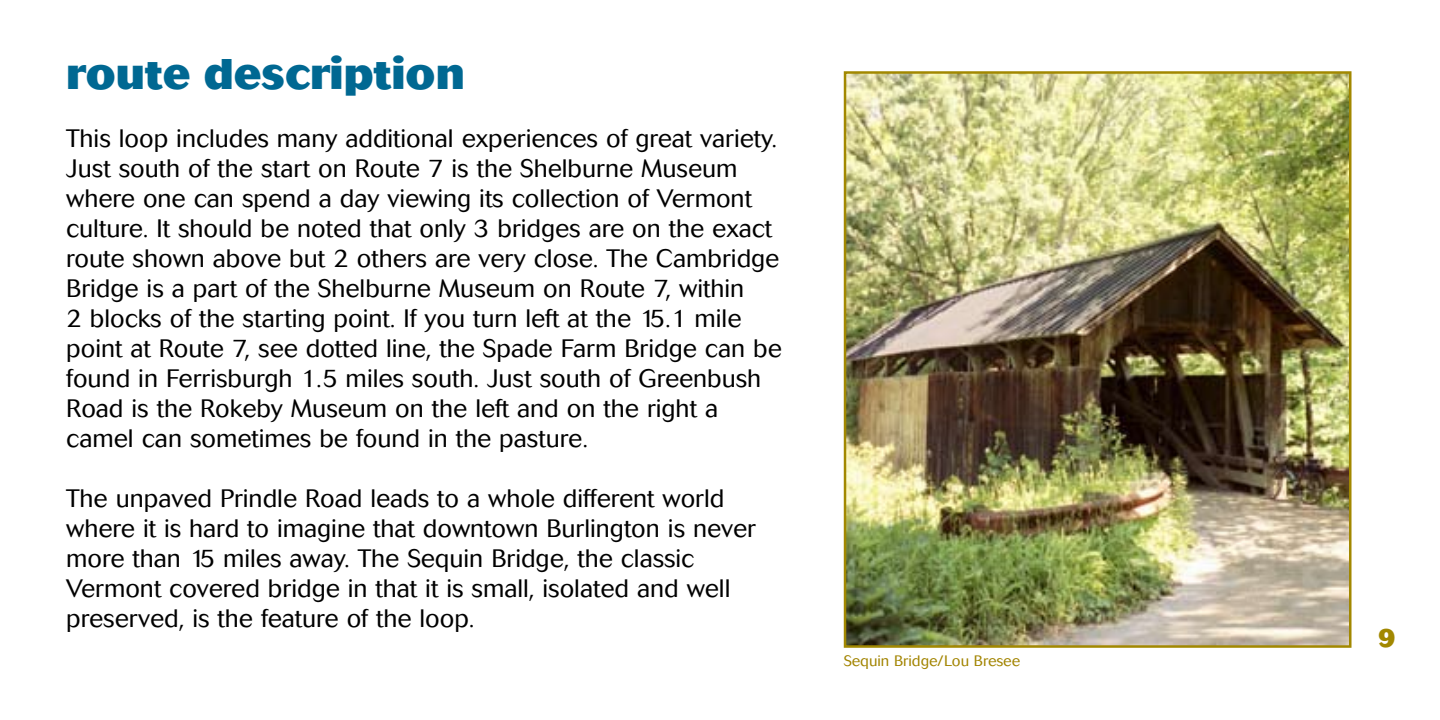
<style>
.page{position:relative;width:1440px;height:720px;background:#fff}
.page>*{position:absolute;margin:0;border:0;box-sizing:border-box;transform-origin:0 0}
.t1{font:800 42.5px "Cosmos";color:#006892}
.t2{font:300 25px/30px "Cosmos";color:#000}
.t3{font:800 25px "Cosmos";color:#a28800}
.t4{font:300 15px "Cosmos";color:#a28400}
</style>
<div class="page">
<img style="left:847px;top:74px;width:502px;height:571px">
<div style="left:844px;top:71px;width:508px;height:577px;border:2px solid #a28800"></div>
<h1 class="t1" style="left:66px;top:49px;width:400px">route description</h1>
<p class="t2" style="left:66px;top:124px;width:717px">This loop includes many additional experiences of great variety.<br>Just south of the start on Route 7 is the Shelburne Museum where one can spend a day viewing its collection of Vermont culture. It should be noted that only 3 bridges are on the exact route shown above but 2 others are very close. The Cambridge Bridge is a part of the Shelburne Museum on Route 7, within<br>2 blocks of the starting point. If you turn left at the 15.1 mile point at Route 7, see dotted line, the Spade Farm Bridge can be found in Ferrisburgh 1.5 miles south. Just south of Greenbush Road is the Rokeby Museum on the left and on the right a camel can sometimes be found in the pasture.</p>
<p class="t2" style="left:66px;top:484px;width:691px">The unpaved Prindle Road leads to a whole different world where it is hard to imagine that downtown Burlington is never more than 15 miles away. The Sequin Bridge, the classic Vermont covered bridge in that it is small, isolated and well preserved, is the feature of the loop.</p>
<p class="t4" style="left:844px;top:652px;width:178px">Sequin Bridge/Lou Bresee</p>
<p class="t3" style="left:1379px;top:623px;width:19px">9</p>
</div>
